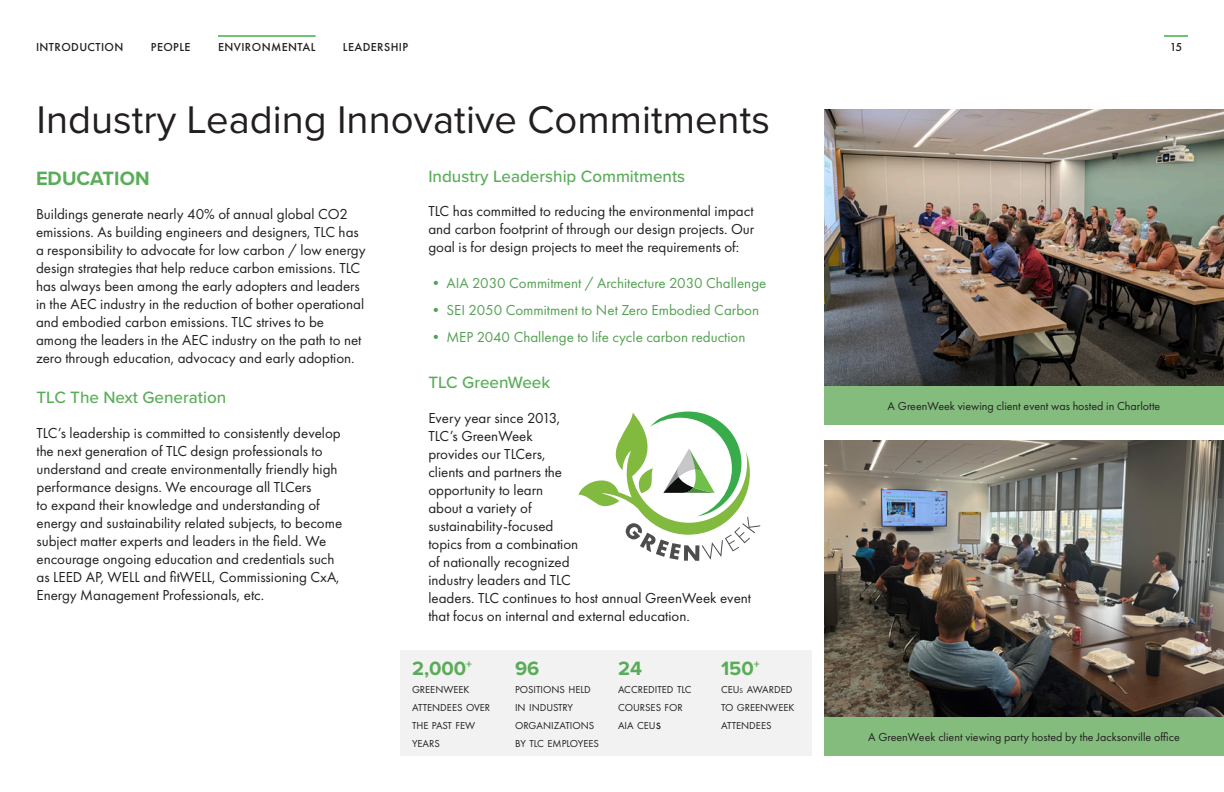
<style>
.page{position:relative;width:1224px;height:792px;background:#fff}
.page>*{position:absolute;margin:0;border:0;box-sizing:border-box;transform-origin:0 0}
.t1{font:40px "Proxima Nova";color:#231f20}
.t2{font:700 20px "Proxima Nova";color:#59ac58}
.t3{font:700 20px "Proxima Nova";color:#5aad58}
.t4{font:500 17px "Proxima Nova";color:#5aad58}
.t5{font:15px/18px "Futura PT";color:#231f20}
.t6{font:15px "Futura PT";color:#53a152}
.t7{font:12px "Futura PT";color:#231f20}
.t8{font:500 12px "Futura PT";letter-spacing:.035em;color:#231f20}
.t9{font:10.5px/18px "Futura PT";color:#231f20}
.s1{font-size:15px}
.s2{font-size:7px}
</style>
<div class="page">
<hr style="left:218px;top:35px;width:98px;height:2px;background:#41ad49">
<hr style="left:1164px;top:35px;width:24px;height:2px;background:#41ad49">
<svg style="left:578px;top:412px;width:183px;height:149px"></svg>
<div style="left:400px;top:650px;width:412px;height:106px;background:#f2f2f3"></div>
<div style="left:824px;top:386px;width:400px;height:39px;background:#84bc7e"></div>
<img style="left:824px;top:109px;width:400px;height:277px">
<div style="left:824px;top:717px;width:400px;height:39px;background:#84bc7e"></div>
<img style="left:824px;top:441px;width:400px;height:276px">
<p class="t8" style="left:36px;top:40px;width:89px">INTRODUCTION</p>
<p class="t8" style="left:151px;top:40px;width:41px">PEOPLE</p>
<p class="t8" style="left:218px;top:40px;width:99px">ENVIRONMENTAL</p>
<p class="t8" style="left:343px;top:40px;width:67px">LEADERSHIP</p>
<p class="t8" style="left:1170px;top:40px;width:14px">15</p>
<h1 class="t1" style="left:36px;top:90px;width:735px">Industry Leading Innovative Commitments</h1>
<h2 class="t3" style="left:36px;top:163px;width:115px">EDUCATION</h2>
<p class="t5" style="left:36px;top:205px;width:331px">Buildings generate nearly 40% of annual global CO2 emissions. As building engineers and designers, TLC has a responsibility to advocate for low carbon / low energy design strategies that help reduce carbon emissions. TLC has always been among the early adopters and leaders in the AEC industry in the reduction of bother operational and embodied carbon emissions. TLC strives to be among the leaders in the AEC industry on the path to net zero through education, advocacy and early adoption.</p>
<p class="t4" style="left:428px;top:163px;width:258px">Industry Leadership Commitments</p>
<p class="t5" style="left:428px;top:202px;width:328px;text-align:justify">TLC has committed to reducing the environmental impact and carbon footprint of through our design projects. Our goal is for design projects to meet the requirements of:</p>
<p class="t6" style="left:428px;top:275px;width:340px">• AIA 2030 Commitment / Architecture 2030 Challenge</p>
<p class="t6" style="left:428px;top:302px;width:332px">• SEI 2050 Commitment to Net Zero Embodied Carbon</p>
<p class="t6" style="left:428px;top:329px;width:319px">• MEP 2040 Challenge to life cycle carbon reduction</p>
<p class="t4" style="left:36px;top:385px;width:191px">TLC The Next Generation</p>
<p class="t5" style="left:36px;top:424px;width:307px">TLC’s leadership is committed to consistently develop the next generation of TLC design professionals to understand and create environmentally friendly high performance designs. We encourage all TLCers<br>to expand their knowledge and understanding of energy and sustainability related subjects, to become subject matter experts and leaders in the field. We encourage ongoing education and credentials such as LEED AP, WELL and fitWELL, Commissioning CxA, Energy Management Professionals, etc.</p>
<p class="t4" style="left:428px;top:370px;width:123px">TLC GreenWeek</p>
<p class="t5" style="left:428px;top:409px;width:324px">Every year since 2013,<br>TLC’s GreenWeek<br>provides our TLCers,<br>clients and partners the<br>opportunity to learn<br>about a variety of<br>sustainability-focused<br>topics from a combination<br>of nationally recognized<br>industry leaders and TLC<br>leaders. TLC continues to host annual GreenWeek event that focus on internal and external education.</p>
<h2 class="t2" style="left:412px;top:653px;width:62px">2,000<sup>+</sup></h2>
<p class="t9" style="left:412px;top:680px;width:80px">GREENWEEK<br>ATTENDEES OVER<br>THE PAST FEW<br>YEARS</p>
<h2 class="t2" style="left:515px;top:653px;width:26px">96</h2>
<p class="t9" style="left:515px;top:680px;width:85px">POSITIONS HELD<br>IN INDUSTRY<br>ORGANIZATIONS<br>BY TLC EMPLOYEES</p>
<h2 class="t2" style="left:618px;top:653px;width:25px">24</h2>
<p class="t9" style="left:618px;top:680px;width:75px">ACCREDITED TLC<br>COURSES FOR<br>AIA CEU<span class="s1">s</span></p>
<h2 class="t2" style="left:721px;top:653px;width:40px">150<sup>+</sup></h2>
<p class="t9" style="left:721px;top:680px;width:75px">CEU<span class="s2">S</span> AWARDED<br>TO GREENWEEK<br>ATTENDEES</p>
<p class="t7" style="left:888px;top:399px;width:274px">A GreenWeek viewing client event was hosted in Charlotte</p>
<p class="t7" style="left:868px;top:730px;width:313px">A GreenWeek client viewing party hosted by the Jacksonville office</p>
</div>
